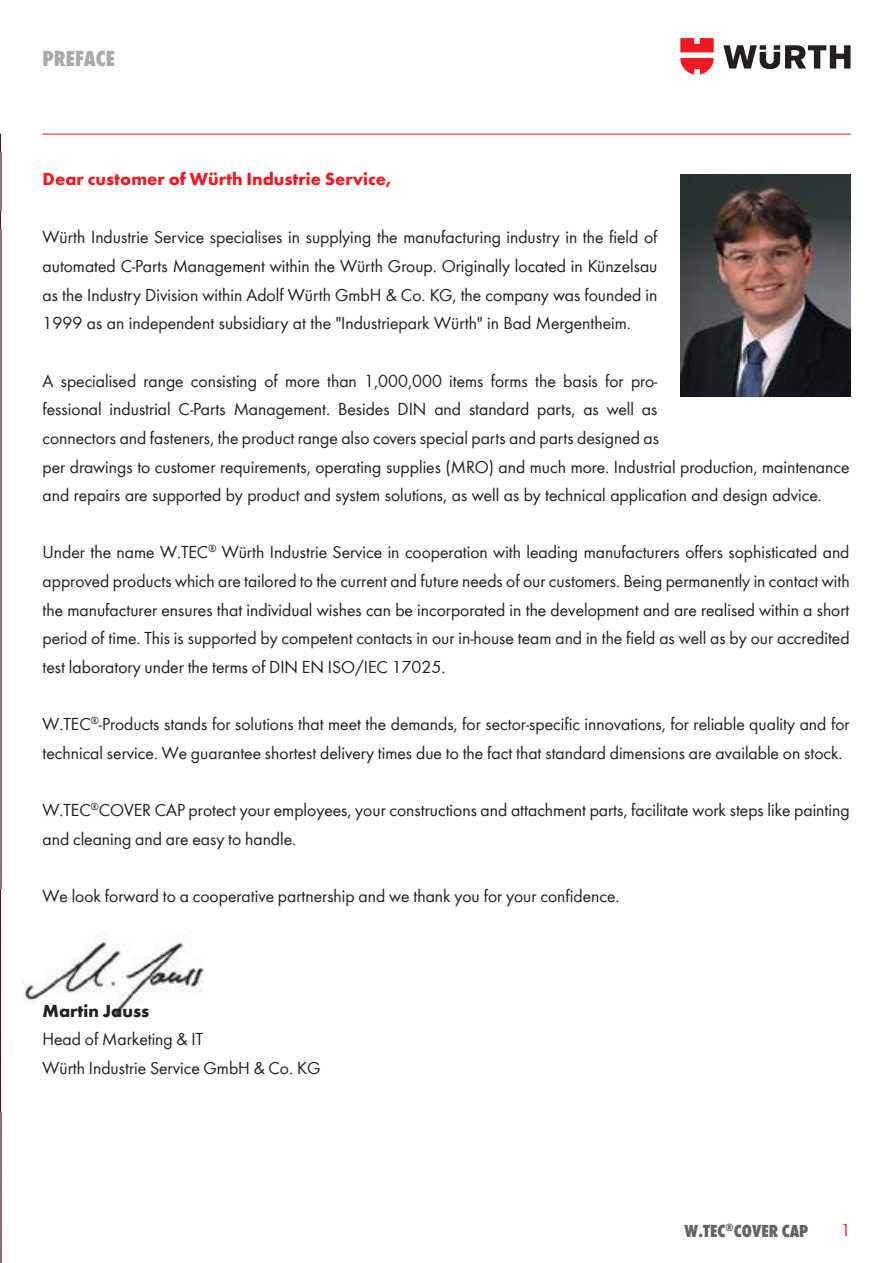
<style>
.page{position:relative;width:893px;height:1263px;background:#fff}
.page>*{position:absolute;margin:0;border:0;box-sizing:border-box;transform-origin:0 0}
.t1{font:800 condensed 22.5px "Wuerth Global";color:#aaaaac}
.t2{font:18px/28.7px "Wuerth";color:#241f1f}
.t3{font:18px/28.7px "Wuerth Global";color:#241f1f}
.t4{font:700 18px "Wuerth Global";color:#ef1923}
.t5{font:800 condensed 18px "Wuerth Global";color:#656365}
.t6{font:700 18px "Wuerth Global";color:#241f1f}
.t7{font:18px "Wuerth Global";color:#ef1923}
.s1{font-family:"Wuerth Global"}
</style>
<div class="page">
<img style="left:1px;top:933px;width:203px;height:122px">
<svg style="left:723px;top:45px;width:127px;height:24px"></svg>
<svg style="left:680px;top:38px;width:34px;height:37px"></svg>
<hr style="left:43px;top:134px;width:807px;height:1px;background:#ef1923">
<img style="left:680px;top:174px;width:171px;height:222px">
<img style="left:0;top:134px;width:1px;height:1129px">
<img style="left:0;top:230px;width:1px;height:659px">
<img style="left:0;top:153px;width:1px;height:57px">
<p class="t1" style="left:43px;top:45px;width:74px">PREFACE</p>
<p class="t4" style="left:43px;top:169px;width:351px">Dear customer of Würth Industrie Service,</p>
<p class="t2" style="left:43px;top:222px;width:616px;text-align:justify">Würth Industrie Service specialises in supplying the manufacturing industry in the field of automated C-Parts Management within the Würth Group. Originally located in Künzelsau as the Industry Division within Adolf Würth GmbH &amp; Co. KG, the company was founded in 1999 as an independent subsidiary at the "Industriepark Würth" in Bad Mergentheim.</p>
<p class="t2" style="left:43px;top:365px;width:808px">A specialised range consisting of more than 1,000,000 items forms the basis for pro-<br>fessional industrial C-Parts Management. Besides DIN and standard parts, as well as<br>connectors and fasteners, the product range also covers special parts and parts designed as<br>per drawings to customer requirements, operating supplies (MRO) and much more. Industrial production, maintenance and repairs are supported by product and system solutions, as well as by technical application and design advice.</p>
<p class="t2" style="left:43px;top:537px;width:809px;text-align:justify">Under the name W.TEC<sup>®</sup> Würth Industrie Service in cooperation with leading manufacturers offers sophisticated and approved products which are tailored to the current and future needs of our customers. Being permanently in contact with the manufacturer ensures that individual wishes can be incorporated in the development and are realised within a short period of time. This is supported by competent contacts in our in-house team and in the field as well as by our <span class="s1">accredited</span></p>
<p class="t3" style="left:43px;top:652px;width:405px">test laboratory under the terms of DIN EN ISO/IEC 17025.</p>
<p class="t2" style="left:43px;top:709px;width:809px"><span class="s1">W.TEC</span><sup>®</sup><span class="s1">-Products</span> stands for solutions that meet the demands, for sector-specific innovations, for reliable quality and for technical service. We guarantee shortest delivery times due to the fact that standard dimensions are available on stock.</p>
<p class="t2" style="left:43px;top:795px;width:809px"><span class="s1">W.TEC</span><sup>®</sup><span class="s1">COVER CAP</span> protect your employees, your constructions and attachment parts, facilitate work steps like painting and cleaning and are easy to handle.</p>
<p class="t2" style="left:43px;top:881px;width:579px">We look forward to a cooperative partnership and we thank you for your confidence.</p>
<p class="t6" style="left:43px;top:1000px;width:108px">Martin Jauss</p>
<p class="t3" style="left:43px;top:1025px;width:279px">Head of Marketing &amp; IT<br>Würth Industrie Service GmbH &amp; Co. KG</p>
<p class="t5" style="left:684px;top:1220px;width:125px">W.TEC<sup>®</sup>COVER CAP</p>
<p class="t7" style="left:841px;top:1220px;width:11px">1</p>
</div>
